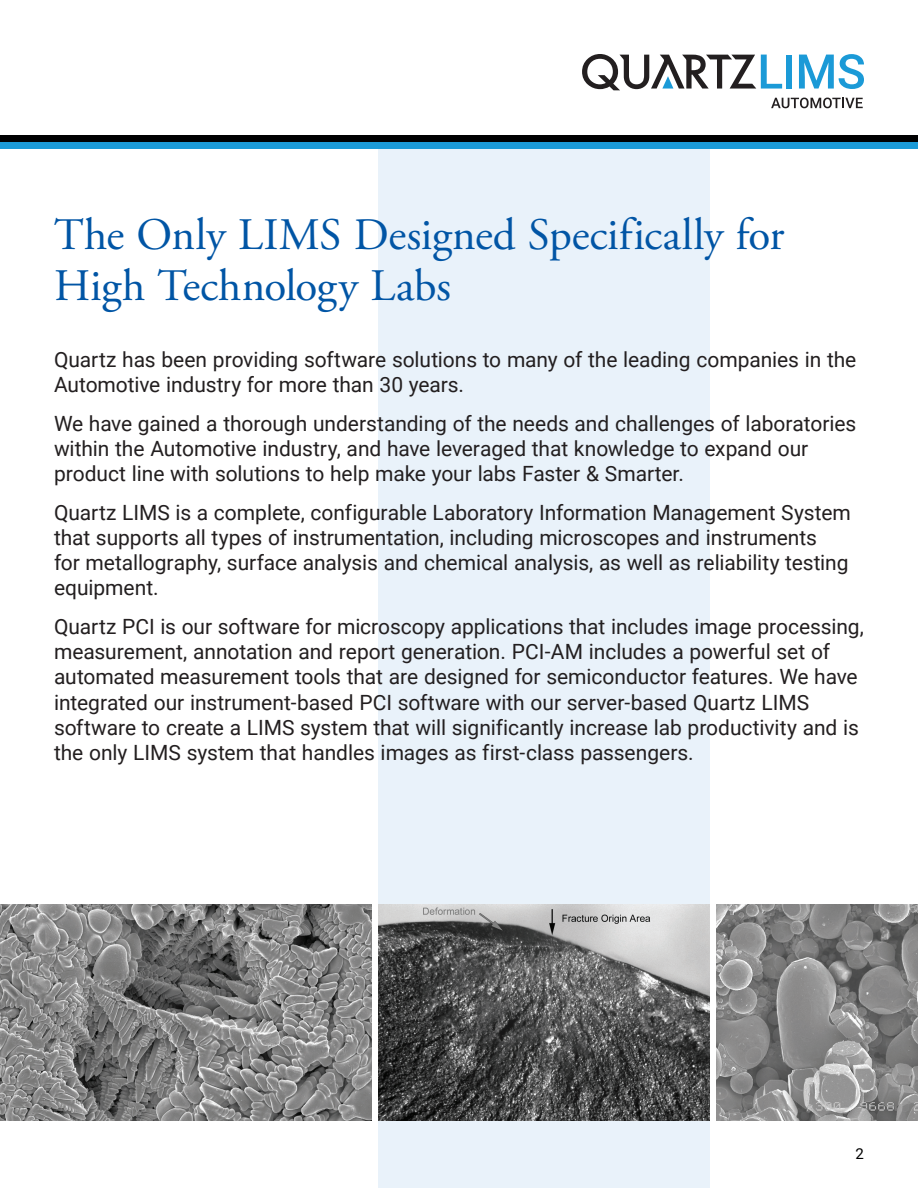
<style>
.page{position:relative;width:918px;height:1188px;background:#fff}
.page>*{position:absolute;margin:0;border:0;box-sizing:border-box;transform-origin:0 0}
.t1{font:45px/51px "Adobe Garamond Pro";letter-spacing:-.005em;color:#0155a5}
.t2{font:21px/25.2px "Roboto";letter-spacing:-.005em;color:#231f20}
.t3{font:15px "Roboto";color:#000001}
</style>
<div class="page">
<div style="left:378px;top:141px;width:332px;height:1047px;background:#e9f2fa"></div>
<div style="left:0;top:142px;width:918px;height:6px;background:#1b9ad7"></div>
<div style="left:0;top:135px;width:918px;height:7px;background:#000001"></div>
<div style="left:786px;top:55px;width:6px;height:34px;background:#1b9ad7"></div>
<svg style="left:799px;top:54px;width:65px;height:35px"></svg>
<svg style="left:582px;top:54px;width:200px;height:36px"></svg>
<svg style="left:771px;top:98px;width:92px;height:10px"></svg>
<img style="left:378px;top:905px;width:332px;height:215px">
<img style="left:0;top:904px;width:371px;height:216px">
<img style="left:716px;top:904px;width:202px;height:216px">
<p class="t1" style="left:54px;top:210px;width:732px">The Only LIMS Designed Specifically for<br>High Technology Labs</p>
<p class="t2" style="left:54px;top:346px;width:804px">Quartz has been providing software solutions to many of the leading companies in the<br>Automotive industry for more than 30 years.</p>
<p class="t2" style="left:54px;top:410px;width:804px">We have gained a thorough understanding of the needs and challenges of laboratories within the Automotive industry, and have leveraged that knowledge to expand our product line with solutions to help make your labs Faster &amp; Smarter.</p>
<p class="t2" style="left:54px;top:499px;width:798px">Quartz LIMS is a complete, configurable Laboratory Information Management System that supports all types of instrumentation, including microscopes and instruments<br>for metallography, surface analysis and chemical analysis, as well as reliability testing equipment.</p>
<p class="t2" style="left:54px;top:613px;width:812px">Quartz PCI is our software for microscopy applications that includes image processing, measurement, annotation and report generation. PCI-AM includes a powerful set of automated measurement tools that are designed for semiconductor features. We have integrated our instrument-based PCI software with our server-based Quartz LIMS software to create a LIMS system that will significantly increase lab productivity and is the only LIMS system that handles images as first-class passengers.</p>
<p class="t3" style="left:856px;top:1143px;width:10px">2</p>
</div>
